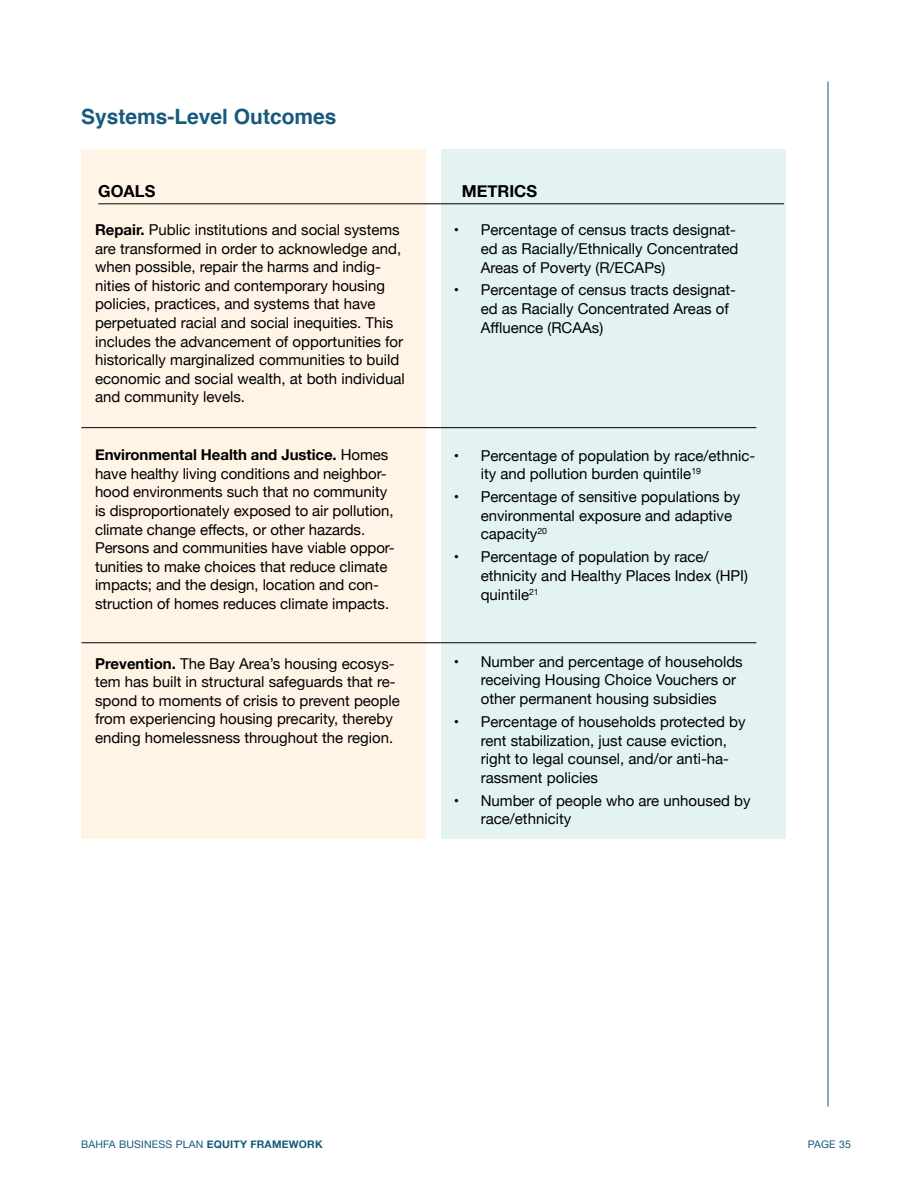
<style>
.page{position:relative;width:918px;height:1188px;background:#fff}
.page>*{position:absolute;margin:0;border:0;box-sizing:border-box;transform-origin:0 0}
.Subhead_2{font:700 21px "Helvetica";color:#165a7c}
.t1{font:700 16.5px "Helvetica Neue";color:#000}
.Outcomes_Text{font:15px/18.6px "Helvetica Neue";color:#000}
.Outcomes_Bulleted_Te{font:15px/18.6px "Helvetica Neue";color:#000}
.t2{font:10.5px "Helvetica Neue";letter-spacing:.02em;color:#165a7c}
.s1{font-weight:700}
</style>
<div class="page">
<hr style="left:828px;top:81px;width:1px;height:1026px;background:#165a7c">
<div style="left:442px;top:149px;width:344px;height:689px;background:#e3f3f1"></div>
<div style="left:81px;top:149px;width:344px;height:689px;background:#fff4e6"></div>
<hr style="left:98px;top:203px;width:686px;height:1px;background:#000">
<hr style="left:81px;top:427px;width:675px;height:1px;background:#000">
<hr style="left:81px;top:642px;width:675px;height:1px;background:#000">
<p class="Subhead_2" style="left:81px;top:99px;width:257px">Systems-Level Outcomes</p>
<p class="t1" style="left:98px;top:178px;width:59px">GOALS</p>
<p class="t1" style="left:462px;top:178px;width:77px">METRICS</p>
<p class="Outcomes_Text" style="left:95px;top:221px;width:311px"><span class="s1">Repair.</span> Public institutions and social systems are transformed in order to acknowledge and, when possible, repair the harms and indig&shy;nities of historic and contemporary housing policies, practices, and systems that have perpetuated racial and social inequities. This includes the advancement of opportunities for historically marginalized communities to build economic and social wealth, at both individual and community levels.</p>
<p class="Outcomes_Bulleted_Te" style="left:481px;top:222px;width:259px;text-indent:-27px">• Percentage of census tracts designat&shy;ed as Racially/Ethnically Concentrated<br>Areas of Poverty (R/ECAPs)</p>
<p class="Outcomes_Bulleted_Te" style="left:481px;top:282px;width:257px;text-indent:-27px">• Percentage of census tracts designat&shy;ed as Racially Concentrated Areas of<br>Affluence (RCAAs)</p>
<p class="Outcomes_Text" style="left:95px;top:446px;width:301px"><span class="s1">Environmental Health and Justice.</span> Homes have healthy living conditions and neighbor&shy;hood environments such that no community is disproportionately exposed to air pollution, climate change effects, or other hazards.<br>Persons and communities have viable oppor&shy;tunities to make choices that reduce climate impacts; and the design, location and con&shy;struction of homes reduces climate impacts.</p>
<p class="Outcomes_Bulleted_Te" style="left:481px;top:447px;width:276px;text-indent:-27px">• Percentage of population by race/ethnic&shy;ity and pollution burden quintile<sup>19</sup></p>
<p class="Outcomes_Bulleted_Te" style="left:481px;top:488px;width:261px;text-indent:-27px">• Percentage of sensitive populations by environmental exposure and adaptive capacity<sup>20</sup></p>
<p class="Outcomes_Bulleted_Te" style="left:481px;top:548px;width:269px;line-height:19.2px;text-indent:-27px">• Percentage of population by race/ ethnicity and Healthy Places Index (HPI) quintile<sup>21</sup></p>
<p class="Outcomes_Text" style="left:95px;top:655px;width:306px"><span class="s1">Prevention.</span> The Bay Area’s housing ecosys&shy;tem has built in structural safeguards that re&shy;spond to moments of crisis to prevent people from experiencing housing precarity, thereby ending homelessness throughout the region.</p>
<p class="Outcomes_Bulleted_Te" style="left:481px;top:653px;width:264px;text-indent:-27px">• Number and percentage of households receiving Housing Choice Vouchers or other permanent housing subsidies</p>
<p class="Outcomes_Bulleted_Te" style="left:481px;top:713px;width:266px;text-indent:-27px">• Percentage of households protected by rent stabilization, just cause eviction, right to legal counsel, and/or anti-ha&shy;rassment policies</p>
<p class="Outcomes_Bulleted_Te" style="left:481px;top:792px;width:271px;text-indent:-27px">• Number of people who are unhoused by race/ethnicity</p>
<p class="t2" style="left:81px;top:1137px;width:243px">BAHFA BUSINESS PLAN <span class="s1">EQUITY FRAMEWORK</span></p>
<p class="t2" style="left:808px;top:1136px;width:45px">PAGE 35</p>
</div>
